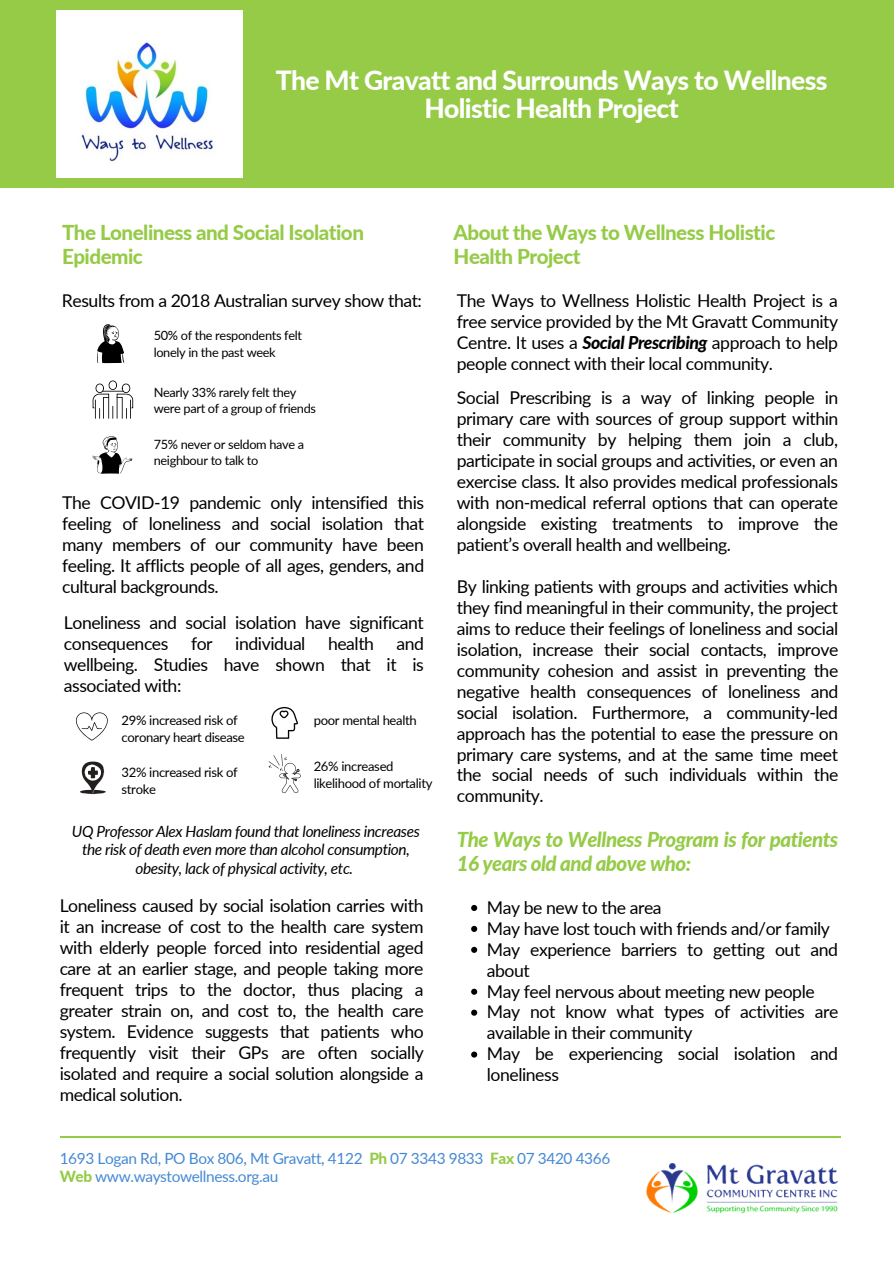
<style>
.page{position:relative;width:894px;height:1264px;background:#fff}
.page>*{position:absolute;margin:0;border:0;box-sizing:border-box;transform-origin:0 0}
.t1{font:800 26.4px "Lato";letter-spacing:-.025em;color:#fff}
.t2{font:800 20.55px/24.3px "Lato";letter-spacing:-.025em;color:#95cb47}
.t3{font:italic 800 20.55px/24.3px "Lato";letter-spacing:-.025em;color:#95cb47}
.t4{font:17.7px/21px "Lato";letter-spacing:-.025em;color:#000;text-align:justify}
.t5{font:italic 15.45px/18.1px "Lato";letter-spacing:-.025em;color:#000;text-align:center}
.t6{font:15.45px "Lato";letter-spacing:-.025em;color:#4589d3}
.t7{font:13.05px/16.8px "Lato";letter-spacing:-.025em;color:#000}
.t8{font:12.75px/16.4px "Lato";letter-spacing:-.025em;color:#000}
.s1{font-weight:800;font-style:italic}
.s2{font-weight:800;color:#95cb47}
</style>
<div class="page">
<hr style="left:60px;top:1136px;width:780px;height:1px;background:#95cb47">
<div style="left:0;top:0;width:893px;height:187px;background:#95cb47"></div>
<img style="left:56px;top:11px;width:186px;height:166px">
<svg style="left:271px;top:707px;width:27px;height:32px"></svg>
<svg style="left:268px;top:754px;width:32px;height:39px"></svg>
<img style="left:646px;top:1163px;width:191px;height:50px">
<svg style="left:97px;top:324px;width:27px;height:39px"></svg>
<svg style="left:93px;top:380px;width:40px;height:39px"></svg>
<svg style="left:76px;top:712px;width:31px;height:28px"></svg>
<svg style="left:92px;top:436px;width:40px;height:38px"></svg>
<svg style="left:80px;top:761px;width:26px;height:33px"></svg>
<svg style="left:471px;top:904px;width:6px;height:7px"></svg>
<svg style="left:471px;top:925px;width:6px;height:6px"></svg>
<svg style="left:471px;top:946px;width:6px;height:6px"></svg>
<svg style="left:471px;top:988px;width:6px;height:6px"></svg>
<svg style="left:471px;top:1009px;width:6px;height:6px"></svg>
<svg style="left:471px;top:1051px;width:6px;height:6px"></svg>
<p class="t1" style="left:275px;top:64px;width:553px">The Mt Gravatt and Surrounds Ways to Wellness</p>
<p class="t1" style="left:424px;top:91px;width:256px">Holistic Health Project</p>
<p class="t2" style="left:62px;top:220px;width:303px">The Loneliness and Social Isolation<br>Epidemic</p>
<p class="t4" style="left:62px;top:289px;width:361px">Results from a 2018 Australian survey show that:</p>
<p class="t8" style="left:154px;top:327px;width:150px">50% of the respondents felt lonely in the past week</p>
<p class="t8" style="left:154px;top:383px;width:164px">Nearly 33% rarely felt they were part of a group of friends</p>
<p class="t8" style="left:154px;top:435px;width:152px">75% never or seldom have a neighbour to talk to</p>
<p class="t4" style="left:62px;top:492px;width:363px">The COVID-19 pandemic only intensified this feeling of loneliness and social isolation that many members of our community have been feeling. It afflicts people of all ages, genders, and cultural backgrounds.</p>
<p class="t4" style="left:64px;top:611px;width:361px">Loneliness and social isolation have significant consequences</p>
<p class="t4" style="left:64px;top:632px;width:362px;text-indent:332px">and wellbeing. Studies have shown that it is associated with:</p>
<p class="t4" style="left:191px;top:632px;width:23px">for</p>
<p class="t4" style="left:235px;top:632px;width:72px">individual</p>
<p class="t4" style="left:328px;top:632px;width:48px">health</p>
<p class="t7" style="left:121px;top:712px;width:125px">29% increased risk of coronary heart disease</p>
<p class="t7" style="left:121px;top:763px;width:118px">32% increased risk of stroke</p>
<p class="t7" style="left:313px;top:711px;width:105px">poor mental health</p>
<p class="t7" style="left:313px;top:757px;width:120px">26% increased likelihood of mortality</p>
<p class="t5" style="left:72px;top:822px;width:349px">UQ Professor Alex Haslam found that loneliness increases the risk of death even more than alcohol consumption, obesity, lack of physical activity, etc.</p>
<p class="t4" style="left:60px;top:894px;width:365px">Loneliness caused by social isolation carries with it an increase of cost to the health care system with elderly people forced into residential aged care at an earlier stage, and people taking more frequent trips to the doctor, thus placing a greater strain on, and cost to, the health care system. Evidence suggests that patients who frequently visit their GPs are often socially isolated and require a social solution alongside a medical solution.</p>
<p class="t2" style="left:453px;top:220px;width:323px">About the Ways to Wellness Holistic</p>
<p class="t2" style="left:453px;top:244px;width:128px">Health Project</p>
<p class="t4" style="left:456px;top:289px;width:383px">The Ways to Wellness Holistic Health Project is a free service provided by the Mt Gravatt Community Centre. It uses a <span class="s1">Social Prescribing</span> approach to help people connect with their local community.</p>
<p class="t4" style="left:456px;top:387px;width:383px">Social Prescribing is a way of linking people in primary care with sources of group support within their community by helping them join a club, participate in social groups and activities, or even an exercise class. It also provides medical professionals with non-medical referral options that can operate alongside existing treatments to improve the patient’s overall health and wellbeing.</p>
<p class="t4" style="left:456px;top:575px;width:383px">By linking patients with groups and activities which they find meaningful in their community, the project aims to reduce their feelings of loneliness and social isolation, increase their social contacts, improve community cohesion and assist in preventing the negative health consequences of loneliness and social isolation. Furthermore, a community-led approach has the potential to ease the pressure on primary care systems, and at the same time meet the social needs of such individuals within the community.</p>
<p class="t3" style="left:456px;top:827px;width:383px">The Ways to Wellness Program is for patients<br>16 years old and above who:</p>
<p class="t4" style="left:486px;top:896px;width:176px">May be new to the area</p>
<p class="t4" style="left:486px;top:917px;width:344px">May have lost touch with friends and/or family</p>
<p class="t4" style="left:486px;top:938px;width:352px">May experience barriers to getting out and about</p>
<p class="t4" style="left:486px;top:980px;width:329px">May feel nervous about meeting new people</p>
<p class="t4" style="left:486px;top:1001px;width:353px">May not know what types of activities are available in their community</p>
<p class="t4" style="left:486px;top:1043px;width:353px">May be experiencing social isolation and loneliness</p>
<p class="t6" style="left:60px;top:1148px;width:552px">1693 Logan Rd, PO Box 806, Mt Gravatt, 4122 <span class="s2">Ph</span> 07 3343 9833 <span class="s2">Fax</span> 07 3420 4366</p>
<p class="t6" style="left:60px;top:1167px;width:220px"><span class="s2">Web</span> www.waystowellness.org.au</p>
</div>
